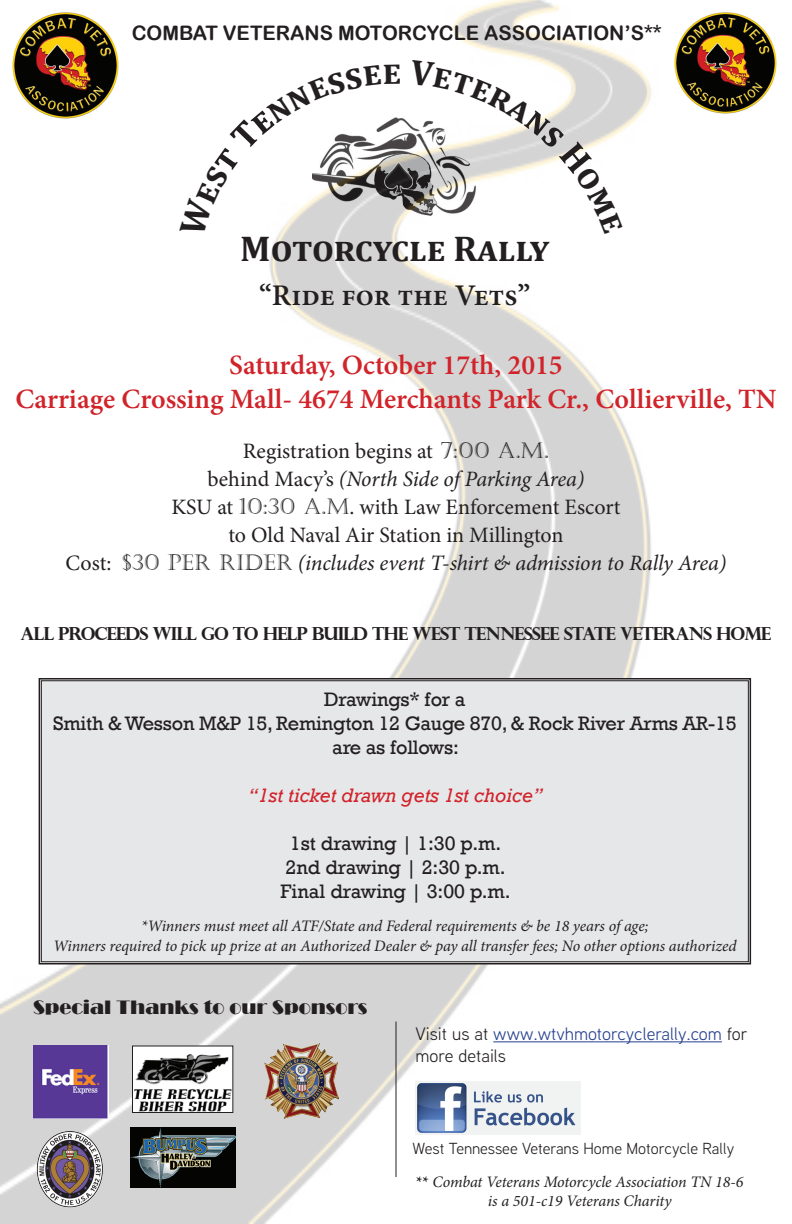
<style>
.page{position:relative;width:792px;height:1224px;background:#fff}
.page>*{position:absolute;margin:0;border:0;box-sizing:border-box;transform-origin:0 0}
.t1{font:700 36px "Cambria";color:#231f20}
.t2{font:600 30px "Minion Pro";color:#231f20}
.t3{font:600 28px/33.6px "Minion Pro";color:#d1232a;text-align:center}
.t4{font:22px/28px "Minion Pro";color:#231f20;text-align:center}
.t5{font:20px/24px "Rockwell";letter-spacing:-.01em;color:#231f20;text-align:center}
.t6{font:20px "Arial Rounded MT Bold";color:#231f20}
.t7{font:italic 20px "Rockwell";color:#d1232a}
.t8{font:20px "Broadway";color:#231f20}
.t9{font:700 18px "Perpetua Titling";letter-spacing:-.06em;color:#231f20}
.t10{font:18px/21.6px "Aaux Next";color:#253f8e}
.t11{font:italic 16px/19.2px "Minion Pro";letter-spacing:-.01em;color:#231f20;text-align:center}
.t12{font:16px "Aaux Next";color:#231f20}
.s1{font-family:"Castellar"}
.s2{font-style:italic}
.s3{color:#231f20}
.s4{font-weight:700;font-style:normal}
</style>
<div class="page">
<img style="left:1px;top:0;width:721px;height:1224px">
<svg style="left:38px;top:677px;width:714px;height:288px;background:#dedfe0"></svg>
<hr style="left:396px;top:1022px;width:1px;height:155px;background:#231f20">
<img style="left:12px;top:12px;width:107px;height:107px">
<hr style="left:493px;top:1041px;width:229px;height:1px;background:#253f8e">
<img style="left:416px;top:1081px;width:165px;height:53px">
<img style="left:675px;top:12px;width:102px;height:102px">
<img style="left:33px;top:1046px;width:75px;height:72px">
<img style="left:134px;top:1048px;width:97px;height:63px">
<div style="left:132px;top:1046px;width:101px;height:67px;border:1px solid #231f20"></div>
<img style="left:264px;top:1043px;width:75px;height:75px">
<img style="left:130px;top:1128px;width:105px;height:59px">
<img style="left:33px;top:1128px;width:74px;height:82px">
<svg style="left:180px;top:65px;width:220px;height:173px"></svg>
<svg style="left:410px;top:60px;width:213px;height:174px"></svg>
<p class="t6" style="left:132px;top:21px;width:531px">COMBAT VETERANS MOTORCYCLE ASSOCIATION’S**</p>
<h1 class="t1" style="left:240px;top:224px;width:311px">Motorcycle Rally</h1>
<h2 class="t2" style="left:259px;top:275px;width:273px">“Ride for the Vets”</h2>
<h3 class="t3" style="left:15px;top:348px;width:763px">Saturday, October 17th, 2015<br>Carriage Crossing Mall- 4674 Merchants Park Cr., Collierville, TN</h3>
<h3 class="t4" style="left:66px;top:437px;width:662px">Registration begins at <span class="s1">7:00 A.M.<br></span>behind Macy’s <span class="s2">(North Side of Parking Area)<br></span>KSU at <span class="s1">10:30 A.M</span>. with Law Enforcement Escort<br>to Old Naval Air Station in Millington<br>Cost: <span class="s1">$30 PER RIDER</span> <span class="s2">(includes event T-shirt &amp; admission to Rally Area)</span></h3>
<p class="t9" style="left:20px;top:623px;width:752px">ALL PROCEEDS WILL GO TO HELP BUILD THE WEST TENNESSEE STATE VETERANS HOME</p>
<p class="t5" style="left:53px;top:687px;width:685px">Drawings* for a<br>Smith &amp; Wesson M&amp;P 15, Remington 12 Gauge 870, &amp; Rock River Arms AR-15 are as follows:</p>
<p class="t7" style="left:248px;top:784px;width:296px">“1st ticket drawn gets 1st choice”</p>
<p class="t5" style="left:281px;top:831px;width:232px">1st drawing | 1:30 p.m.<br>2nd drawing | 2:30 p.m.<br>Final drawing | 3:00 p.m.</p>
<p class="t11" style="left:53px;top:917px;width:685px">*Winners must meet all ATF/State and Federal requirements &amp; be 18 years of age;<br>Winners required to pick up prize at an Authorized Dealer &amp; pay all transfer fees; No other options authorized</p>
<p class="t8" style="left:33px;top:995px;width:336px">Special Thanks to our Sponsors</p>
<p class="t10" style="left:416px;top:1022px;width:334px"><span class="s3">Visit us at</span> www.wtvhmotorcyclerally.com <span class="s3">for more details</span></p>
<p class="t12" style="left:413px;top:1137px;width:323px">West Tennessee Veterans Home Motorcycle Rally</p>
<p class="t11" style="left:416px;top:1172px;width:329px"><span class="s4">**</span> Combat Veterans Motorcycle Association TN 18-6 is a 501-c19 Veterans Charity</p>
</div>
